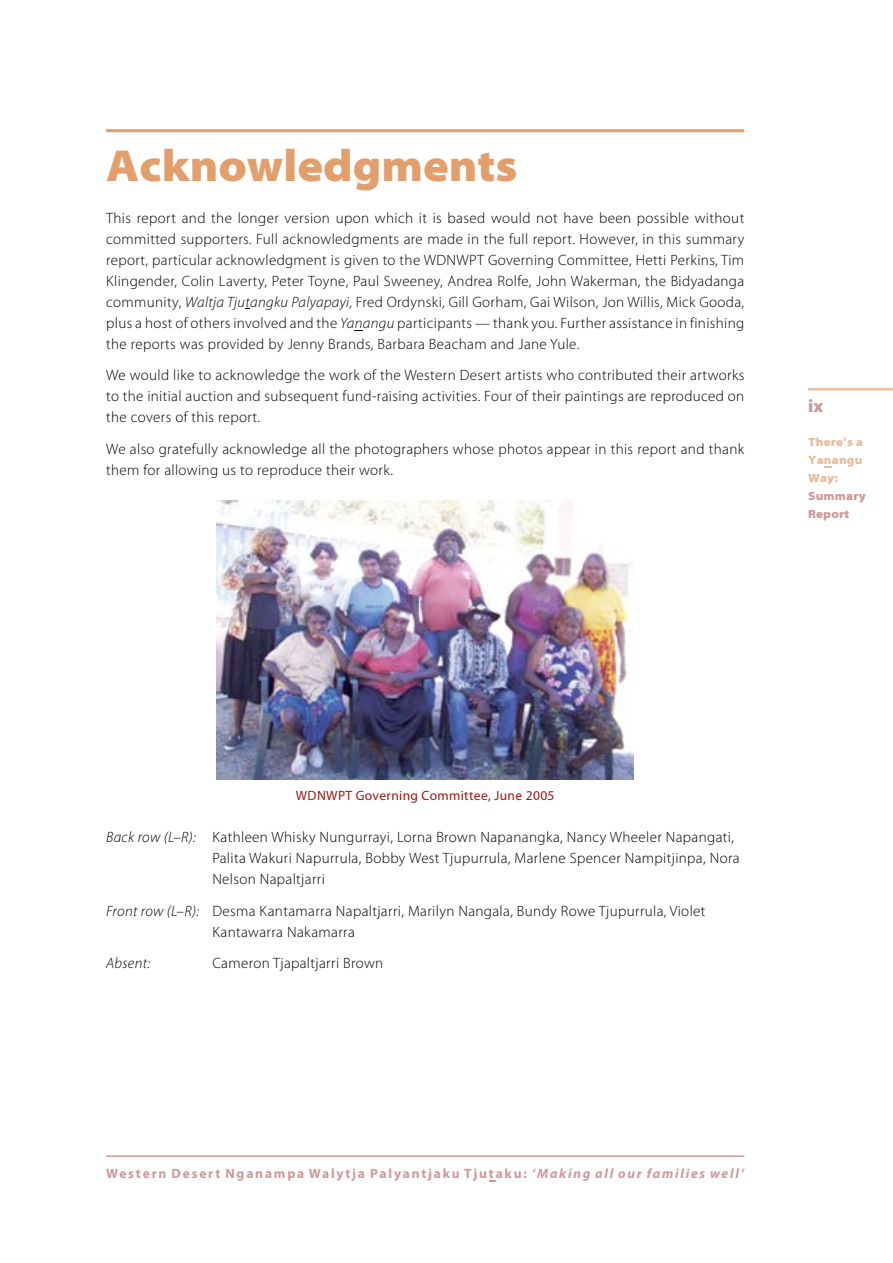
<style>
.page{position:relative;width:893px;height:1263px;background:#fff}
.page>*{position:absolute;margin:0;border:0;box-sizing:border-box;transform-origin:0 0}
.t1{font:900 semi-expanded 45px "Myriad Pro";color:#e29f6c}
.t2{font:900 18px "Myriad Pro";color:#d09899}
.t3{font:300 15px/21px "Myriad Pro";letter-spacing:.025em;color:#000}
.t4{font:italic 300 15px "Myriad Pro";letter-spacing:.025em;color:#000}
.t5{font:700 13.5px "Myriad Pro";letter-spacing:.135em;color:#d09899}
.t6{font:13.5px "Myriad Pro";letter-spacing:.025em;color:#9c1812}
.t7{font:900 semi-expanded 12px/18px "Myriad Pro";letter-spacing:.02em;color:#e9bb9a;text-align:justify}
.t8{font:900 semi-expanded 12px/18px "Myriad Pro";letter-spacing:.02em;color:#d09899}
.s1{font-style:italic}
</style>
<div class="page">
<hr style="left:106px;top:129px;width:638px;height:3px;background:#e29f6c">
<img style="left:217px;top:501px;width:416px;height:278px">
<hr style="left:106px;top:1155px;width:638px;height:2px;background:#d09899">
<svg style="left:489px;top:1180px;width:6px;height:2px"></svg>
<hr style="left:808px;top:388px;width:84px;height:2px;background:#e9bb9a">
<svg style="left:824px;top:466px;width:7px;height:2px"></svg>
<h1 class="t1" style="left:106px;top:140px;width:413px">Acknowledgments</h1>
<p class="t3" style="left:106px;top:207px;width:639px;text-align:justify">This report and the longer version upon which it is based would not have been possible without committed supporters. Full acknowledgments are made in the full report. However, in this summary report, particular acknowledgment is given to the WDNWPT Governing Committee, Hetti Perkins, Tim Klingender, Colin Laverty, Peter Toyne, Paul Sweeney, Andrea Rolfe, John Wakerman, the Bidyadanga community, <span class="s1">Waltja Tjutangku Palyapayi,</span> Fred Ordynski, Gill Gorham, Gai Wilson, Jon Willis, Mick Gooda, plus a host of others involved and the <span class="s1">Yanangu</span> participants — thank you. Further assistance in finishing the reports was provided by Jenny Brands, Barbara Beacham and Jane Yule.</p>
<p class="t3" style="left:106px;top:365px;width:639px;text-align:justify">We would like to acknowledge the work of the Western Desert artists who contributed their artworks to the initial auction and subsequent fund-raising activities. Four of their paintings are reproduced on the covers of this report.</p>
<p class="t3" style="left:106px;top:438px;width:639px">We also gratefully acknowledge all the photographers whose photos appear in this report and thank them for allowing us to reproduce their work.</p>
<p class="t2" style="left:808px;top:395px;width:17px">ix</p>
<p class="t7" style="left:808px;top:433px;width:56px">There’s a Yanangu Way:</p>
<p class="t8" style="left:808px;top:487px;width:59px">Summary<br>Report</p>
<p class="t6" style="left:296px;top:788px;width:260px">WDNWPT Governing Committee, June 2005</p>
<p class="t3" style="left:212px;top:827px;width:528px;text-indent:-106px"><span class="s1">Back row (L–R):</span> Kathleen Whisky Nungurrayi, Lorna Brown Napanangka, Nancy Wheeler Napangati,<br>Palita Wakuri Napurrula, Bobby West Tjupurrula, Marlene Spencer Nampitjinpa, Nora<br>Nelson Napaltjarri</p>
<p class="t3" style="left:212px;top:900px;width:494px;text-indent:-106px"><span class="s1">Front row (L–R):</span> Desma Kantamarra Napaltjarri, Marilyn Nangala, Bundy Rowe Tjupurrula, Violet<br>Kantawarra Nakamarra</p>
<p class="t4" style="left:106px;top:955px;width:46px">Absent:</p>
<p class="t3" style="left:212px;top:953px;width:172px">Cameron Tjapaltjarri Brown</p>
<p class="t5" style="left:106px;top:1166px;width:639px">Western Desert Nganampa Walytja Palyantjaku Tjutaku: <span class="s1">‘Making all our families well’</span></p>
</div>
